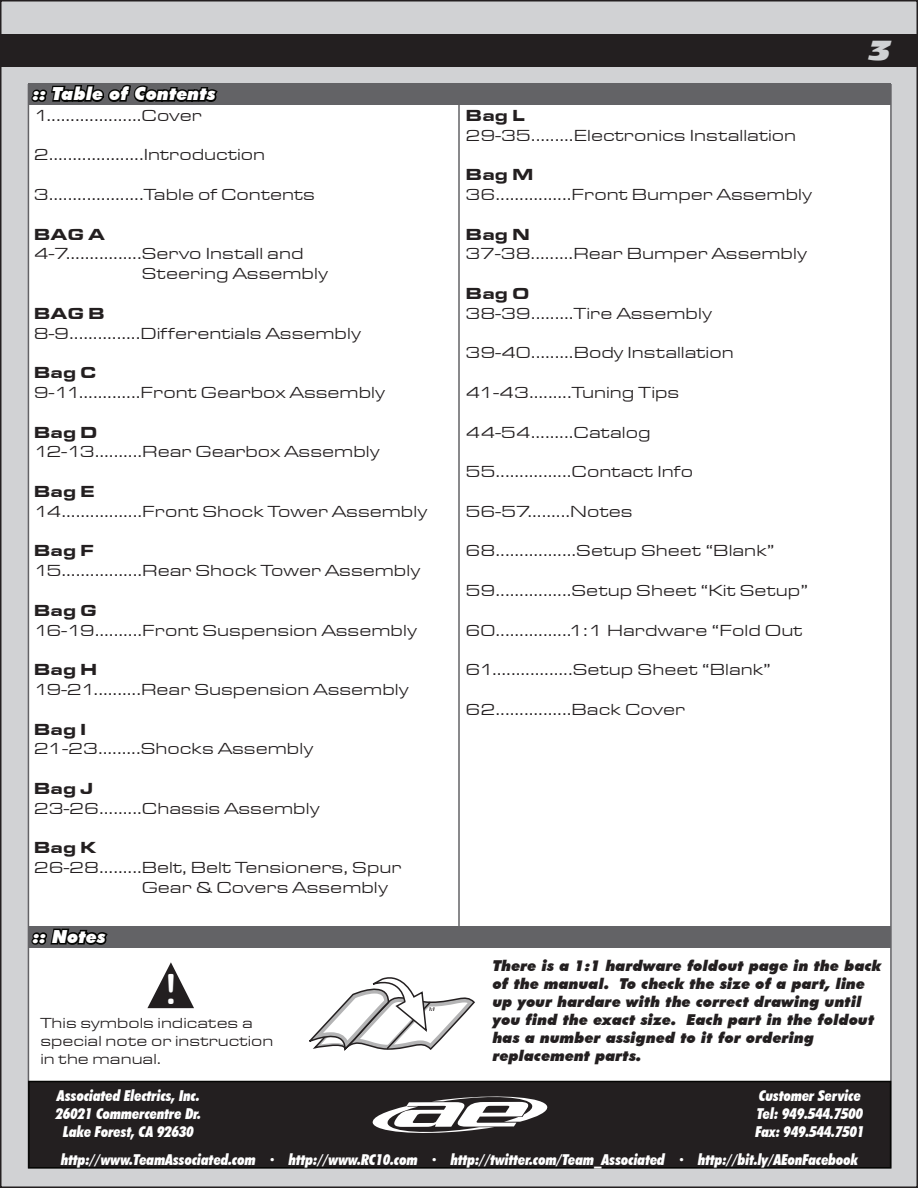
<style>
.page{position:relative;width:918px;height:1188px;background:#fff}
.page>*{position:absolute;margin:0;border:0;box-sizing:border-box;transform-origin:0 0}
.t1{font:38.7px "OCRA Std";color:#fff}
.t2{font:italic 27px "Antique Olive Nord";color:#d0d1d3}
.t3{font:italic 900 18px "Futura BT";color:#fff}
.t4{font:16.5px/19.8px "Eurostar Regular Extended";color:#231f20}
.t5{font:16.5px "Eurostar Black Extended";color:#231f20}
.t6{font:italic 900 condensed 15px/18px "Futura BT";color:#fff;text-align:center}
.t7{font:italic 900 15px/18px "Futura BT";color:#231f20}
.t8{font:15px/18px "Eurostar Regular Extended";color:#231f20}
</style>
<div class="page">
<div style="left:1px;top:1px;width:916px;height:1186px;background:#d1d2d4"></div>
<div style="left:0;top:34px;width:918px;height:33px;background:#231f20"></div>
<div style="left:28px;top:84px;width:864px;height:1084px;background:#fff;border:2px solid #636366"></div>
<div style="left:28px;top:83px;width:863px;height:22px;background:#636366"></div>
<div style="left:28px;top:926px;width:863px;height:22px;background:#636366"></div>
<svg style="left:29px;top:84px;width:189px;height:39px"></svg>
<svg style="left:29px;top:919px;width:79px;height:34px"></svg>
<svg style="left:147px;top:962px;width:47px;height:46px"></svg>
<div style="left:29px;top:1082px;width:862px;height:86px;background:#231f20"></div>
<div style="left:28px;top:1081px;width:863px;height:87px;border:2px solid #040503"></div>
<svg style="left:372px;top:1096px;width:176px;height:37px"></svg>
<svg style="left:309px;top:977px;width:166px;height:74px"></svg>
<hr style="left:458px;top:94px;width:2px;height:832px;background:#636366">
<p class="t3" style="left:33px;top:83px;width:184px">:: Table of Contents</p>
<p class="t4" style="left:34px;top:105px;width:169px">1....................Cover</p>
<p class="t4" style="left:34px;top:145px;width:233px">2....................Introduction</p>
<p class="t4" style="left:34px;top:184px;width:283px">3....................Table of Contents</p>
<p class="t5" style="left:34px;top:224px;width:73px">BAG A</p>
<p class="t4" style="left:142px;top:244px;width:188px;text-indent:-108px">4-7................Servo Install and<br>Steering Assembly</p>
<p class="t5" style="left:34px;top:303px;width:73px">BAG B</p>
<p class="t4" style="left:34px;top:323px;width:329px">8-9...............Differentials Assembly</p>
<p class="t5" style="left:34px;top:362px;width:64px">Bag C</p>
<p class="t4" style="left:34px;top:382px;width:353px">9-11.............Front Gearbox Assembly</p>
<p class="t5" style="left:34px;top:422px;width:65px">Bag D</p>
<p class="t4" style="left:34px;top:442px;width:347px">12-13..........Rear Gearbox Assembly</p>
<p class="t5" style="left:34px;top:481px;width:63px">Bag E</p>
<p class="t4" style="left:34px;top:501px;width:395px">14.................Front Shock Tower Assembly</p>
<p class="t5" style="left:34px;top:540px;width:62px">Bag F</p>
<p class="t4" style="left:34px;top:560px;width:388px">15.................Rear Shock Tower Assembly</p>
<p class="t5" style="left:34px;top:600px;width:65px">Bag G</p>
<p class="t4" style="left:34px;top:620px;width:385px">16-19..........Front Suspension Assembly</p>
<p class="t5" style="left:34px;top:659px;width:65px">Bag H</p>
<p class="t4" style="left:34px;top:679px;width:376px">19-21..........Rear Suspension Assembly</p>
<p class="t5" style="left:34px;top:719px;width:54px">Bag I</p>
<p class="t4" style="left:34px;top:739px;width:281px">21-23.........Shocks Assembly</p>
<p class="t5" style="left:34px;top:778px;width:61px">Bag J</p>
<p class="t4" style="left:34px;top:798px;width:287px">23-26.........Chassis Assembly</p>
<p class="t5" style="left:34px;top:837px;width:65px">Bag K</p>
<p class="t4" style="left:142px;top:857px;width:261px;text-indent:-108px">26-28.........Belt, Belt Tensioners, Spur<br>Gear &amp; Covers Assembly</p>
<p class="t3" style="left:33px;top:926px;width:74px">:: Notes</p>
<h1 class="t1" style="left:157px;top:972px;width:29px">!</h1>
<p class="t8" style="left:40px;top:1014px;width:234px">This symbols indicates a special note or instruction in the manual.</p>
<p class="t5" style="left:466px;top:105px;width:61px">Bag L</p>
<p class="t4" style="left:466px;top:125px;width:332px">29-35.........Electronics Installation</p>
<p class="t5" style="left:466px;top:164px;width:70px">Bag M</p>
<p class="t4" style="left:466px;top:184px;width:348px">36................Front Bumper Assembly</p>
<p class="t5" style="left:466px;top:224px;width:66px">Bag N</p>
<p class="t4" style="left:466px;top:244px;width:343px">37-38.........Rear Bumper Assembly</p>
<p class="t5" style="left:466px;top:283px;width:66px">Bag O</p>
<p class="t4" style="left:466px;top:303px;width:248px">38-39.........Tire Assembly</p>
<p class="t4" style="left:466px;top:343px;width:270px">39-40.........Body Installation</p>
<p class="t4" style="left:466px;top:382px;width:215px">41-43.........Tuning Tips</p>
<p class="t4" style="left:466px;top:422px;width:187px">44-54.........Catalog</p>
<p class="t4" style="left:466px;top:461px;width:229px">55................Contact Info</p>
<p class="t4" style="left:466px;top:501px;width:169px">56-57.........Notes</p>
<p class="t4" style="left:466px;top:541px;width:311px">68.................Setup Sheet “Blank”</p>
<p class="t4" style="left:466px;top:580px;width:344px">59................Setup Sheet “Kit Setup”</p>
<p class="t4" style="left:466px;top:620px;width:338px">60................1:1 Hardware “Fold Out</p>
<p class="t4" style="left:466px;top:659px;width:307px">61.................Setup Sheet “Blank”</p>
<p class="t4" style="left:466px;top:699px;width:221px">62................Back Cover</p>
<h2 class="t2" style="left:869px;top:33px;width:23px">3</h2>
<p class="t7" style="left:493px;top:956px;width:390px">There is a 1:1 hardware foldout page in the back of the manual. To check the size of a part, line up your hardare with the correct drawing until you find the exact size. Each part in the foldout has a number assigned to it for ordering replacement parts.</p>
<p class="t6" style="left:56px;top:1087px;width:147px">Associated Electrics, Inc.<br>26021 Commercentre Dr.<br>Lake Forest, CA 92630</p>
<p class="t6" style="left:61px;top:1150px;width:799px">http://www.TeamAssociated.com · http://www.RC10.com · http://twitter.com/Team_Associated · http://bit.ly/AEonFacebook</p>
<p class="t6" style="left:756px;top:1087px;width:111px;text-align:left">Customer Service<br>Tel: 949.544.7500<br>Fax: 949.544.7501</p>
</div>
